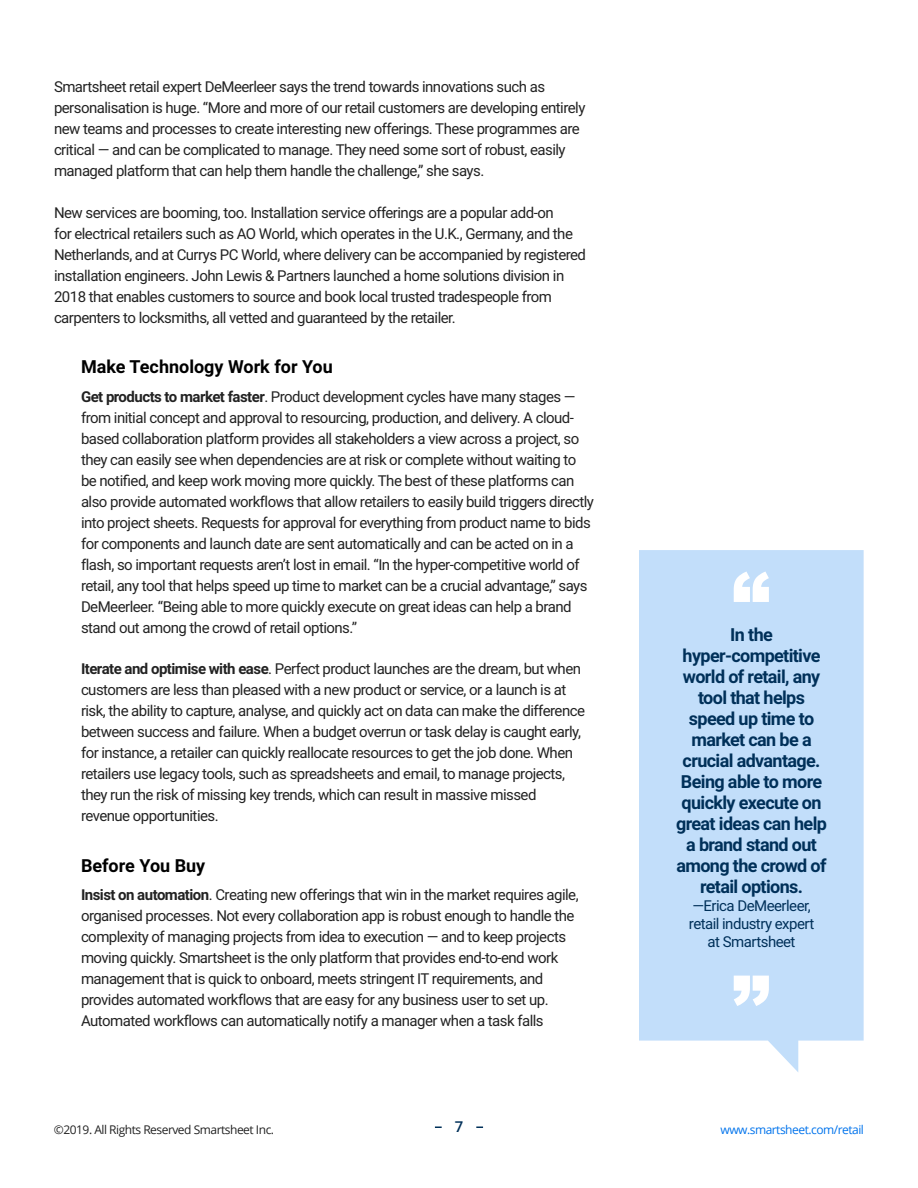
<style>
.page{position:relative;width:918px;height:1188px;background:#fff}
.page>*{position:absolute;margin:0;border:0;box-sizing:border-box;transform-origin:0 0}
.t1{font:700 18px/21px "Roboto";letter-spacing:-.035em;color:#003059;text-align:center}
.t2{font:700 18px "Roboto";color:#000}
.t3{font:15px/21px "Roboto";letter-spacing:-.035em;color:#222}
.t4{font:15px/18px "Roboto";letter-spacing:-.035em;color:#003059;text-align:center}
.t5{font:500 15px "Roboto";color:#003059}
.t6{font:12px "Open Sans";letter-spacing:-.04em;color:#222}
.t7{font:12px "Open Sans";letter-spacing:-.04em;color:#0073ec}
.s1{font-weight:700}
</style>
<div class="page">
<svg style="left:476px;top:1126px;width:7px;height:2px"></svg>
<svg style="left:435px;top:1126px;width:7px;height:2px"></svg>
<div style="left:639px;top:550px;width:225px;height:522px;background:#c2defa"></div>
<svg style="left:734px;top:571px;width:35px;height:31px"></svg>
<svg style="left:734px;top:976px;width:35px;height:30px"></svg>
<p class="t3" style="left:54px;top:76px;width:533px">Smartsheet retail expert DeMeerleer says the trend towards innovations such as personalisation is huge. “More and more of our retail customers are developing entirely new teams and processes to create interesting new offerings. These programmes are critical — and can be complicated to manage. They need some sort of robust, easily managed platform that can help them handle the challenge,” she says.</p>
<p class="t3" style="left:54px;top:201px;width:534px">New services are booming, too. Installation service offerings are a popular add-on<br>for electrical retailers such as AO World, which operates in the U.K., Germany, and the Netherlands, and at Currys PC World, where delivery can be accompanied by registered installation engineers. John Lewis &amp; Partners launched a home solutions division in 2018 that enables customers to source and book local trusted tradespeople from carpenters to locksmiths, all vetted and guaranteed by the retailer.</p>
<p class="t2" style="left:81px;top:354px;width:253px">Make Technology Work for You</p>
<p class="t3" style="left:81px;top:385px;width:515px"><span class="s1">Get products to market faster</span>. Product development cycles have many stages — from initial concept and approval to resourcing, production, and delivery. A cloud&shy;based collaboration platform provides all stakeholders a view across a project, so they can easily see when dependencies are at risk or complete without waiting to be notified, and keep work moving more quickly. The best of these platforms can also provide automated workflows that allow retailers to easily build triggers directly into project sheets. Requests for approval for everything from product name to bids for components and launch date are sent automatically and can be acted on in a flash, so important requests aren’t lost in email. “In the hyper-competitive world of retail, any tool that helps speed up time to market can be a crucial advantage,” says DeMeerleer. “Being able to more quickly execute on great ideas can help a brand stand out among the crowd of retail options.”</p>
<p class="t3" style="left:81px;top:658px;width:506px"><span class="s1">Iterate and optimise with ease</span>. Perfect product launches are the dream, but when customers are less than pleased with a new product or service, or a launch is at risk, the ability to capture, analyse, and quickly act on data can make the difference between success and failure. When a budget overrun or task delay is caught early, for instance, a retailer can quickly reallocate resources to get the job done. When retailers use legacy tools, such as spreadsheets and email, to manage projects, they run the risk of missing key trends, which can result in massive missed revenue opportunities.</p>
<p class="t2" style="left:81px;top:853px;width:126px">Before You Buy</p>
<p class="t3" style="left:81px;top:884px;width:499px"><span class="s1">Insist on automation</span>. Creating new offerings that win in the market requires agile, organised processes. Not every collaboration app is robust enough to handle the complexity of managing projects from idea to execution — and to keep projects moving quickly. Smartsheet is the only platform that provides end-to-end work management that is quick to onboard, meets stringent IT requirements, and provides automated workflows that are easy for any business user to set up.<br>Automated workflows can automatically notify a manager when a task falls</p>
<p class="t1" style="left:676px;top:623px;width:152px">In the hyper-competitive world of retail, any tool that helps speed up time to market can be a crucial advantage.<br>Being able to more quickly execute on great ideas can help a brand stand out among the crowd of retail options.</p>
<p class="t4" style="left:689px;top:896px;width:127px">—Erica DeMeerleer, retail industry expert at Smartsheet</p>
<p class="t6" style="left:54px;top:1121px;width:222px">©2019. All Rights Reserved Smartsheet Inc.</p>
<p class="t5" style="left:455px;top:1116px;width:10px">7</p>
<p class="t7" style="left:721px;top:1122px;width:145px">www.smartsheet.com/retail</p>
</div>
